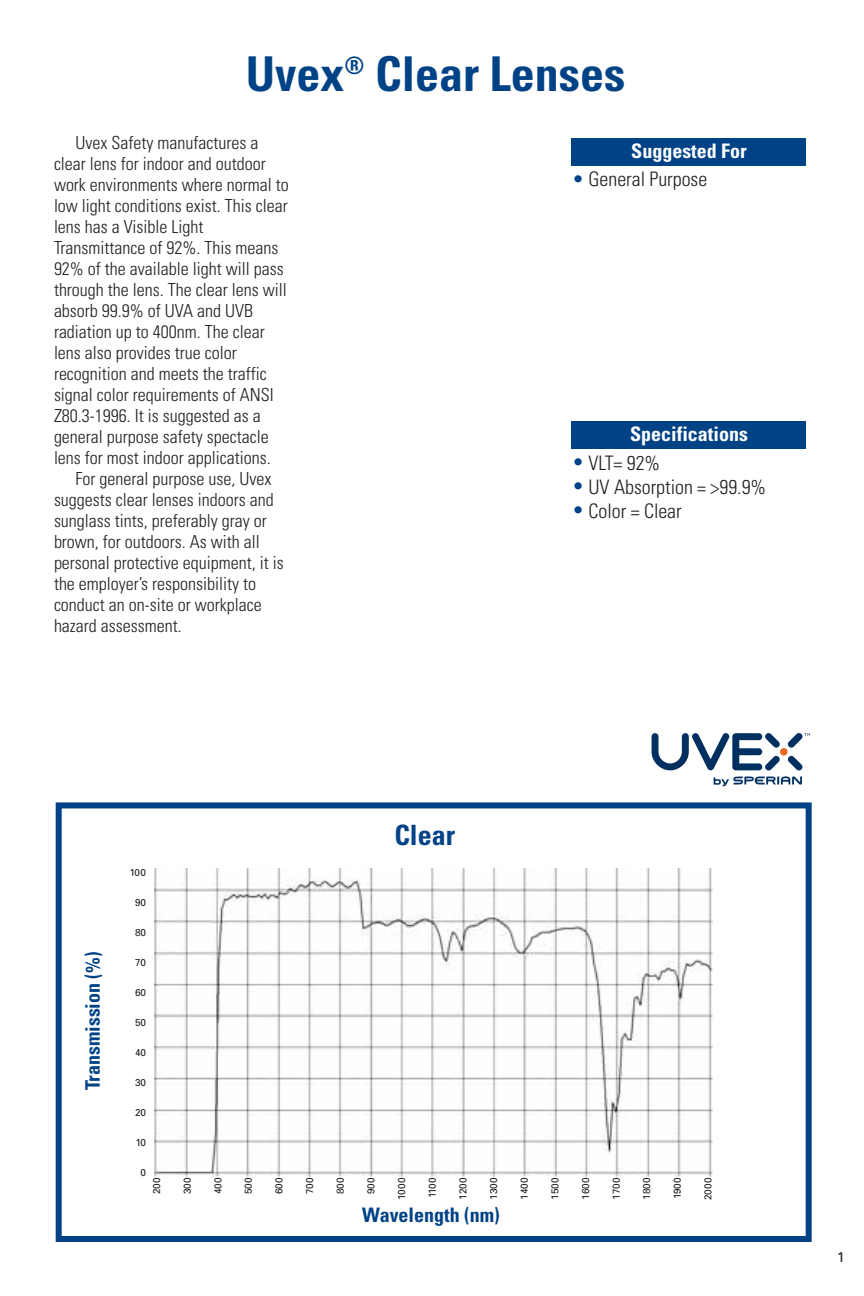
<style>
.page{position:relative;width:864px;height:1296px;background:#fff}
.page>*{position:absolute;margin:0;border:0;box-sizing:border-box;transform-origin:0 0}
.t1{font:700 condensed 48px "Univers";color:#004286}
.t2{font:700 condensed 28px "Univers";color:#004286}
.t3{font:300 condensed 20px "Univers";color:#231f20}
.t4{font:700 condensed 20px "Univers";color:#004286}
.t5{font:700 condensed 20px "Univers";color:#fff}
.t6{font:300 condensed 18px/21px "Univers";color:#231f20}
.t7{font:14px "Univers";color:#231f20}
.t8{font:10px "Univers";color:#231f20}
.s1{color:#004286}
</style>
<div class="page">
<div style="left:56px;top:802px;width:756px;height:440px;border:6px solid #004286"></div>
<img style="left:154px;top:868px;width:559px;height:310px">
<svg style="left:652px;top:733px;width:158px;height:53px"></svg>
<div style="left:572px;top:138px;width:234px;height:27px;background:#004286"></div>
<div style="left:572px;top:421px;width:234px;height:28px;background:#004286"></div>
<h1 class="t1" style="left:246px;top:56px;width:381px">Uvex<sup>®</sup> Clear Lenses</h1>
<p class="t6" style="left:54px;top:134px;width:236px;text-indent:22px">Uvex Safety manufactures a clear lens for indoor and outdoor work environments where normal to low light conditions exist. This clear lens has a Visible Light<br>Transmittance of 92%. This means<br>92% of the available light will pass through the lens. The clear lens will absorb 99.9% of UVA and UVB radiation up to 400nm. The clear lens also provides true color recognition and meets the traffic signal color requirements of ANSI<br>Z80.3-1996. It is suggested as a general purpose safety spectacle lens for most indoor applications.</p>
<p class="t6" style="left:54px;top:470px;width:231px;text-indent:22px">For general purpose use, Uvex suggests clear lenses indoors and sunglass tints, preferably gray or brown, for outdoors. As with all personal protective equipment, it is the employer’s responsibility to conduct an on-site or workplace hazard assessment.</p>
<p class="t5" style="left:631px;top:144px;width:117px">Suggested For</p>
<p class="t3" style="left:572px;top:171px;width:137px"><span class="s1">•</span> General Purpose</p>
<p class="t5" style="left:630px;top:427px;width:119px">Specifications</p>
<p class="t3" style="left:572px;top:455px;width:90px"><span class="s1">•</span> VLT= 92%</p>
<p class="t3" style="left:572px;top:479px;width:196px"><span class="s1">•</span> UV Absorption = &gt;99.9%</p>
<p class="t3" style="left:572px;top:504px;width:111px"><span class="s1">•</span> Color = Clear</p>
<p class="t4" style="left:85px;top:1090px;width:140px;rotate:-90deg">Transmission (%)</p>
<p class="t8" style="left:130px;top:868px;width:18px">100</p>
<p class="t8" style="left:135px;top:898px;width:13px">90</p>
<p class="t8" style="left:135px;top:928px;width:13px">80</p>
<p class="t8" style="left:135px;top:958px;width:13px">70</p>
<p class="t8" style="left:135px;top:988px;width:13px">60</p>
<p class="t8" style="left:135px;top:1018px;width:13px">50</p>
<p class="t8" style="left:135px;top:1048px;width:13px">40</p>
<p class="t8" style="left:135px;top:1078px;width:13px">30</p>
<p class="t8" style="left:135px;top:1108px;width:13px">20</p>
<p class="t8" style="left:136px;top:1138px;width:12px">10</p>
<p class="t8" style="left:141px;top:1168px;width:7px">0</p>
<h2 class="t2" style="left:394px;top:825px;width:62px">Clear</h2>
<p class="t8" style="left:153px;top:1194px;width:19px;rotate:-90deg">200</p>
<p class="t8" style="left:183px;top:1194px;width:19px;rotate:-90deg">300</p>
<p class="t8" style="left:214px;top:1194px;width:19px;rotate:-90deg">400</p>
<p class="t8" style="left:245px;top:1194px;width:19px;rotate:-90deg">500</p>
<p class="t8" style="left:275px;top:1194px;width:19px;rotate:-90deg">600</p>
<p class="t8" style="left:306px;top:1194px;width:19px;rotate:-90deg">700</p>
<p class="t8" style="left:337px;top:1194px;width:19px;rotate:-90deg">800</p>
<p class="t8" style="left:367px;top:1194px;width:19px;rotate:-90deg">900</p>
<p class="t8" style="left:398px;top:1200px;width:24px;rotate:-90deg">1000</p>
<p class="t8" style="left:429px;top:1198px;width:22px;rotate:-90deg">1100</p>
<p class="t8" style="left:459px;top:1200px;width:24px;rotate:-90deg">1200</p>
<p class="t8" style="left:490px;top:1200px;width:24px;rotate:-90deg">1300</p>
<p class="t8" style="left:521px;top:1200px;width:24px;rotate:-90deg">1400</p>
<p class="t8" style="left:551px;top:1200px;width:24px;rotate:-90deg">1500</p>
<p class="t8" style="left:582px;top:1200px;width:24px;rotate:-90deg">1600</p>
<p class="t8" style="left:612px;top:1200px;width:24px;rotate:-90deg">1700</p>
<p class="t8" style="left:643px;top:1200px;width:24px;rotate:-90deg">1800</p>
<p class="t8" style="left:674px;top:1199px;width:24px;rotate:-90deg">1900</p>
<p class="t8" style="left:704px;top:1200px;width:25px;rotate:-90deg">2000</p>
<p class="t4" style="left:362px;top:1207px;width:139px">Wavelength (nm)</p>
<p class="t7" style="left:837px;top:1251px;width:9px">1</p>
</div>
